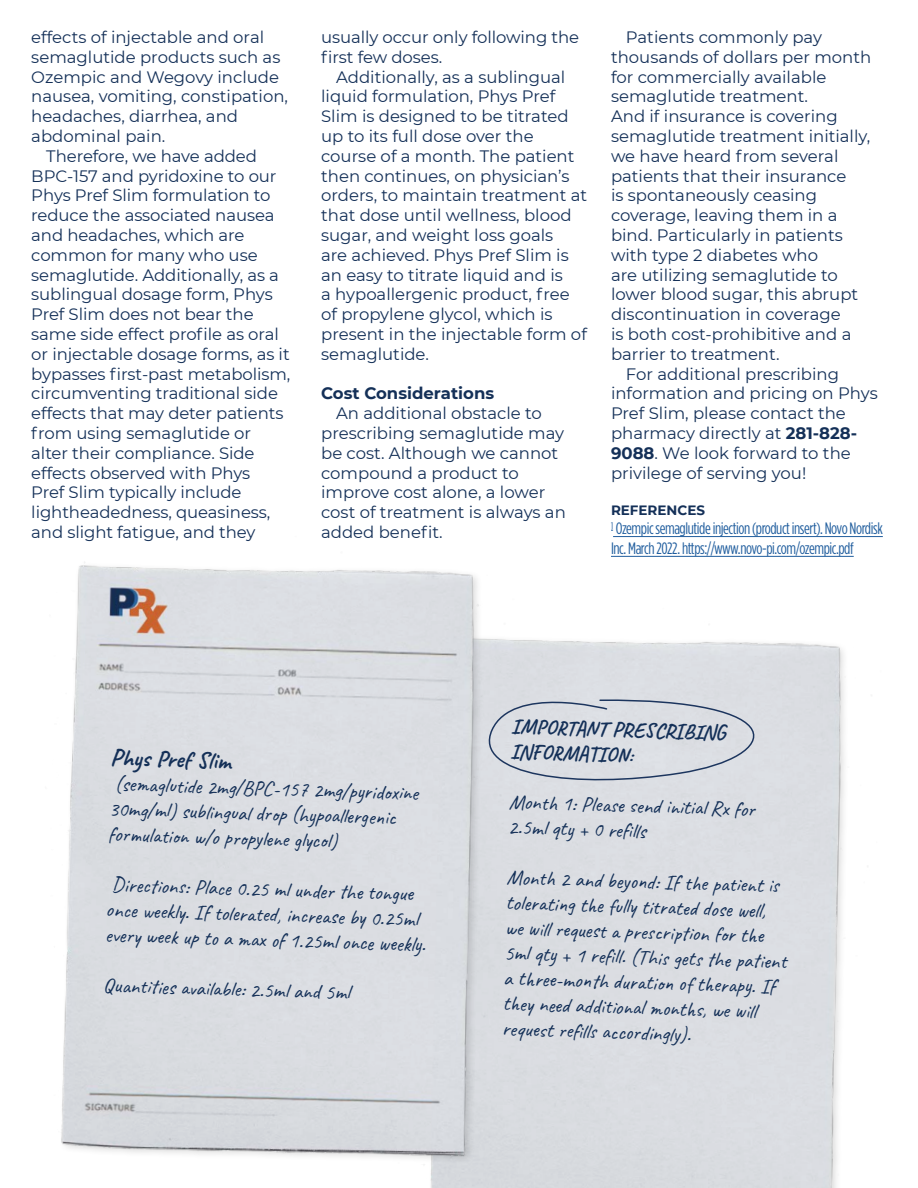
<style>
.page{position:relative;width:918px;height:1188px;background:#fff}
.page>*{position:absolute;margin:0;border:0;box-sizing:border-box;transform-origin:0 0}
.t1{font:700 24px "Caveat";color:#143058}
.t2{font:21px/25.2px "Caveat";color:#143058}
.t3{font:700 21px/25.3px "Caveat";color:#143058}
.t4{font:16.5px/19.8px "Montserrat";color:#143058}
.t5{font:16.5px/19.8px "Gotham Condensed";letter-spacing:-.025em;color:#215e9e}
.t6{font:700 16.5px "Montserrat";color:#143058}
.t7{font:700 13.5px "Montserrat";color:#143058}
.s1{font-weight:700}
</style>
<div class="page">
<hr style="left:613px;top:536px;width:270px;height:1px;background:#215e9e">
<hr style="left:611px;top:556px;width:243px;height:1px;background:#215e9e">
<div style="left:520px;top:640px;width:325px;height:548px;background:#dbdde2"></div>
<img style="left:61px;top:562px;width:459px;height:626px">
<div style="left:470px;top:685px;width:326px;height:104px;background:#dcdee3"></div>
<p class="t4" style="left:31px;top:27px;width:234px">effects of injectable and oral</p>
<p class="t4" style="left:31px;top:46px;width:251px">semaglutide products such as</p>
<p class="t4" style="left:31px;top:66px;width:249px">Ozempic and Wegovy include</p>
<p class="t4" style="left:31px;top:86px;width:258px">nausea, vomiting, constipation,</p>
<p class="t4" style="left:31px;top:106px;width:208px">headaches, diarrhea, and</p>
<p class="t4" style="left:31px;top:126px;width:136px">abdominal pain.</p>
<p class="t4" style="left:46px;top:145px;width:212px">Therefore, we have added</p>
<p class="t4" style="left:31px;top:165px;width:247px">BPC-157 and pyridoxine to our</p>
<p class="t4" style="left:31px;top:185px;width:241px">Phys Pref Slim formulation to</p>
<p class="t4" style="left:31px;top:205px;width:245px">reduce the associated nausea</p>
<p class="t4" style="left:31px;top:225px;width:215px">and headaches, which are</p>
<p class="t4" style="left:31px;top:244px;width:228px">common for many who use</p>
<p class="t4" style="left:31px;top:264px;width:249px">semaglutide. Additionally, as a</p>
<p class="t4" style="left:31px;top:284px;width:243px">sublingual dosage form, Phys</p>
<p class="t4" style="left:31px;top:304px;width:224px">Pref Slim does not bear the</p>
<p class="t4" style="left:31px;top:324px;width:249px">same side effect profile as oral</p>
<p class="t4" style="left:31px;top:343px;width:260px">or injectable dosage forms, as it</p>
<p class="t4" style="left:31px;top:363px;width:261px">bypasses first-past metabolism,</p>
<p class="t4" style="left:31px;top:383px;width:248px">circumventing traditional side</p>
<p class="t4" style="left:31px;top:403px;width:254px">effects that may deter patients</p>
<p class="t4" style="left:31px;top:423px;width:221px">from using semaglutide or</p>
<p class="t4" style="left:31px;top:442px;width:225px">alter their compliance. Side</p>
<p class="t4" style="left:31px;top:462px;width:220px">effects observed with Phys</p>
<p class="t4" style="left:31px;top:482px;width:212px">Pref Slim typically include</p>
<p class="t4" style="left:31px;top:502px;width:241px">lightheadedness, queasiness,</p>
<p class="t4" style="left:31px;top:522px;width:226px">and slight fatigue, and they</p>
<p class="t4" style="left:321px;top:27px;width:260px">usually occur only following the first few doses.</p>
<p class="t4" style="left:321px;top:66px;width:267px;text-indent:15px">Additionally, as a sublingual liquid formulation, Phys Pref<br>Slim is designed to be titrated up to its full dose over the course of a month. The patient then continues, on physician’s orders, to maintain treatment at that dose until wellness, blood sugar, and weight loss goals<br>are achieved. Phys Pref Slim is an easy to titrate liquid and is<br>a hypoallergenic product, free of propylene glycol, which is present in the injectable form of semaglutide.</p>
<p class="t6" style="left:321px;top:382px;width:175px">Cost Considerations</p>
<p class="t4" style="left:321px;top:403px;width:246px;text-indent:15px">An additional obstacle to prescribing semaglutide may be cost. Although we cannot compound a product to improve cost alone, a lower cost of treatment is always an added benefit.</p>
<p class="t4" style="left:626px;top:27px;width:198px">Patients commonly pay</p>
<p class="t4" style="left:611px;top:46px;width:262px">thousands of dollars per month</p>
<p class="t4" style="left:611px;top:66px;width:217px">for commercially available</p>
<p class="t4" style="left:611px;top:86px;width:199px">semaglutide treatment.</p>
<p class="t4" style="left:611px;top:106px;width:228px">And if insurance is covering</p>
<p class="t4" style="left:611px;top:126px;width:261px">semaglutide treatment initially,</p>
<p class="t4" style="left:611px;top:145px;width:229px">we have heard from several</p>
<p class="t4" style="left:611px;top:165px;width:237px">patients that their insurance</p>
<p class="t4" style="left:611px;top:185px;width:208px">is spontaneously ceasing</p>
<p class="t4" style="left:611px;top:205px;width:228px">coverage, leaving them in a</p>
<p class="t4" style="left:611px;top:225px;width:233px">bind. Particularly in patients</p>
<p class="t4" style="left:611px;top:244px;width:209px">with type 2 diabetes who</p>
<p class="t4" style="left:611px;top:264px;width:228px">are utilizing semaglutide to</p>
<p class="t4" style="left:611px;top:284px;width:249px">lower blood sugar, this abrupt</p>
<p class="t4" style="left:611px;top:304px;width:231px">discontinuation in coverage</p>
<p class="t4" style="left:611px;top:324px;width:242px">is both cost-prohibitive and a</p>
<p class="t4" style="left:611px;top:343px;width:170px">barrier to treatment.</p>
<p class="t4" style="left:626px;top:363px;width:215px">For additional prescribing</p>
<p class="t4" style="left:611px;top:383px;width:268px">information and pricing on Phys</p>
<p class="t4" style="left:611px;top:403px;width:236px">Pref Slim, please contact the</p>
<p class="t4" style="left:611px;top:423px;width:248px">pharmacy directly at <span class="s1">281-828-</span></p>
<p class="t4" style="left:611px;top:442px;width:241px"><span class="s1">9088</span>. We look forward to the</p>
<p class="t4" style="left:611px;top:462px;width:197px">privilege of serving you!</p>
<p class="t7" style="left:611px;top:500px;width:96px">REFERENCES</p>
<p class="t5" style="left:611px;top:518px;width:273px"><sup>1</sup> Ozempic semaglutide injection (product insert). Novo Nordisk<br>Inc. March 2022. https://www.novo-pi.com/ozempic.pdf</p>
<h1 class="t1" style="left:111px;top:742px;width:122px;rotate:2deg">Phys Pref Slim</h1>
<p class="t2" style="left:110px;top:770px;width:310px;rotate:2deg">(semaglutide 2mg/BPC-157 2mg/pyridoxine<br>30mg/ml) sublingual drop (hypoallergenic formulation w/o propylene glycol)</p>
<p class="t2" style="left:107px;top:871px;width:322px;rotate:2deg">Directions: Place 0.25 ml under the tongue once weekly. If tolerated, increase by 0.25ml every week up to a max of 1.25ml once weekly.</p>
<p class="t2" style="left:104px;top:972px;width:248px;rotate:2deg">Quantities available: 2.5ml and 5ml</p>
<p class="t3" style="left:512px;top:713px;width:216px;rotate:2deg">IMPORTANT PRESCRIBING<br>INFORMATION:</p>
<p class="t2" style="left:509px;top:788px;width:248px;rotate:2deg">Month 1: Please send initial Rx for<br>2.5ml qty + 0 refi lls</p>
<p class="t2" style="left:507px;top:864px;width:284px;rotate:2deg">Month 2 and beyond: If the patient is tolerating the fully titrated dose well, we will request a prescription for the 5ml qty + 1 refi ll. (This gets the patient a three-month duration of therapy. If they need additional months, we will request refi lls accordingly).</p>
</div>
